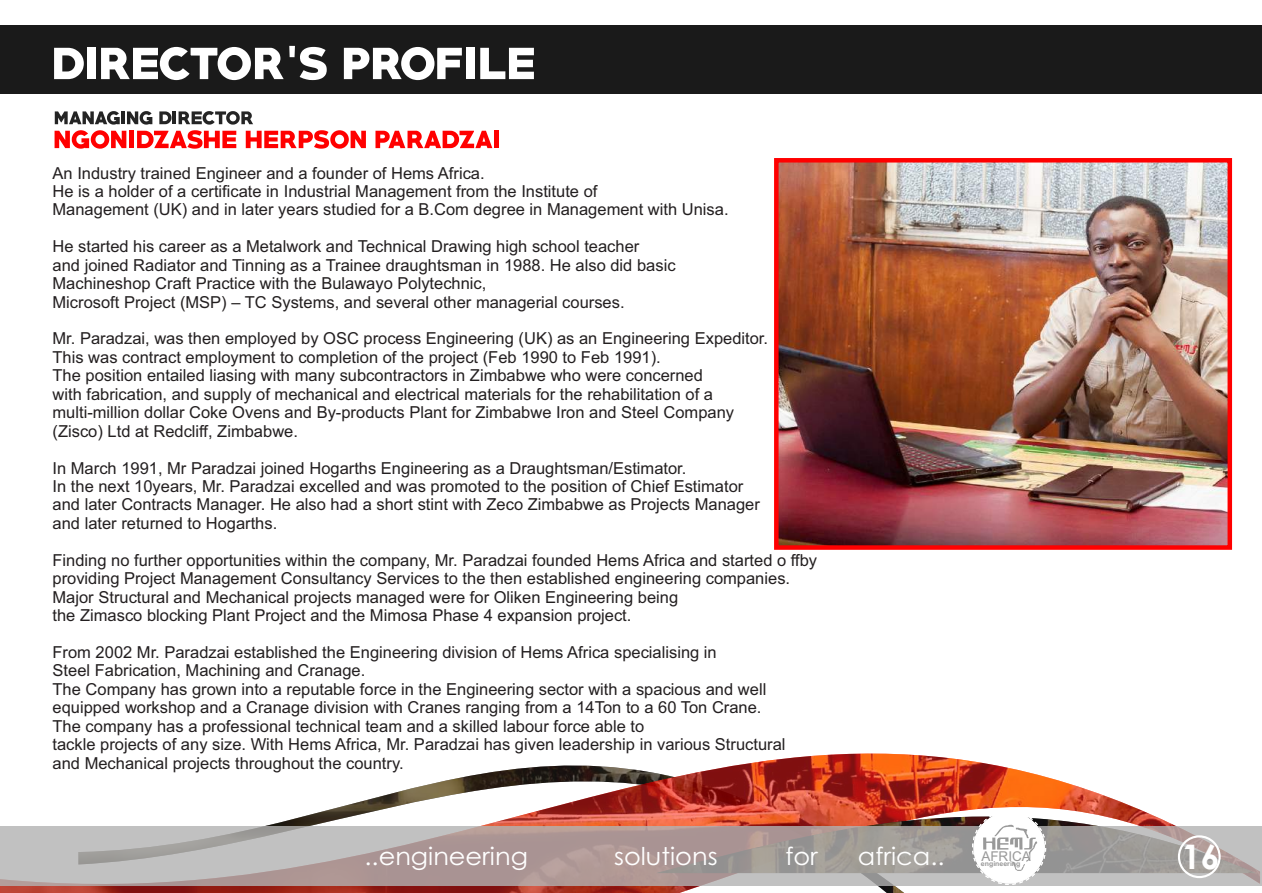
<style>
.page{position:relative;width:1262px;height:893px;background:#fff}
.page>*{position:absolute;margin:0;border:0;box-sizing:border-box;transform-origin:0 0}
.t1{font:700 33.75px "Century Gothic";color:#fff}
.t2{font:24.6px "Century Gothic";color:#fff;scale:1.04 1}
.t3{font:16.5px/18.5px "Arial";color:#231f20}
.t4{font:13.5px "Arial";color:#999}
.t5{font:700 6.9px "Arial";color:#999}
</style>
<div class="page">
<img style="left:0;top:753px;width:1046px;height:139px">
<img style="left:656px;top:777px;width:520px;height:49px">
<div style="left:0;top:826px;width:1262px;height:60px;background:#b3b3b3;opacity:.81"></div>
<div style="left:973px;top:812px;width:71px;height:71px;background:#fff;border:1px solid #fff;border-radius:50%"></div>
<svg style="left:983px;top:824px;width:54px;height:46px"></svg>
<svg style="left:1177px;top:835px;width:43px;height:43px;background:#b8b2b0"></svg>
<svg style="left:55px;top:111px;width:311px;height:38px"></svg>
<svg style="left:375px;top:131px;width:117px;height:17px"></svg>
<hr style="left:494px;top:131px;width:4px;height:17px;background:#f00">
<div style="left:0;top:26px;width:1262px;height:68px;background:#1a1a1a"></div>
<svg style="left:54px;top:48px;width:30px;height:31px"></svg>
<div style="left:87px;top:48px;width:8px;height:31px;background:#fff"></div>
<svg style="left:101px;top:47px;width:183px;height:33px"></svg>
<div style="left:289px;top:46px;width:6px;height:11px;background:#fff"></div>
<svg style="left:300px;top:47px;width:27px;height:33px"></svg>
<svg style="left:344px;top:47px;width:118px;height:33px"></svg>
<div style="left:466px;top:48px;width:8px;height:31px;background:#fff"></div>
<svg style="left:480px;top:48px;width:54px;height:31px"></svg>
<img style="left:779px;top:163px;width:448px;height:382px">
<div style="left:774px;top:158px;width:458px;height:392px;border:4px solid #f00"></div>
<p class="t3" style="left:53px;top:165px;width:677px">An Industry trained Engineer and a founder of Hems Africa.<br>He is a holder of a certificate in Industrial Management from the Institute of<br>Management (UK) and in later years studied for a B.Com degree in Management with Unisa.</p>
<p class="t3" style="left:53px;top:239px;width:624px">He started his career as a Metalwork and Technical Drawing high school teacher<br>and joined Radiator and Tinning as a Trainee draughtsman in 1988. He also did basic Machineshop Craft Practice with the Bulawayo Polytechnic,<br>Microsoft Project (MSP) – TC Systems, and several other managerial courses.</p>
<p class="t3" style="left:53px;top:331px;width:717px">Mr. Paradzai, was then employed by OSC process Engineering (UK) as an Engineering Expeditor.<br>This was contract employment to completion of the project (Feb 1990 to Feb 1991).<br>The position entailed liasing with many subcontractors in Zimbabwe who were concerned<br>with fabrication, and supply of mechanical and electrical materials for the rehabilitation of a multi-million dollar Coke Ovens and By-products Plant for Zimbabwe Iron and Steel Company (Zisco) Ltd at Redcliff, Zimbabwe.</p>
<p class="t3" style="left:53px;top:460px;width:709px">In March 1991, Mr Paradzai joined Hogarths Engineering as a Draughtsman/Estimator.<br>In the next 10years, Mr. Paradzai excelled and was promoted to the position of Chief Estimator and later Contracts Manager. He also had a short stint with Zeco Zimbabwe as Projects Manager and later returned to Hogarths.</p>
<p class="t3" style="left:53px;top:552px;width:766px">Finding no further opportunities within the company, Mr. Paradzai founded Hems Africa and started o ffby providing Project Management Consultancy Services to the then established engineering companies.<br>Major Structural and Mechanical projects managed were for Oliken Engineering being<br>the Zimasco blocking Plant Project and the Mimosa Phase 4 expansion project.</p>
<p class="t3" style="left:53px;top:644px;width:734px">From 2002 Mr. Paradzai established the Engineering division of Hems Africa specialising in<br>Steel Fabrication, Machining and Cranage.<br>The Company has grown into a reputable force in the Engineering sector with a spacious and well equipped workshop and a Cranage division with Cranes ranging from a 14Ton to a 60 Ton Crane.<br>The company has a professional technical team and a skilled labour force able to<br>tackle projects of any size. With Hems Africa, Mr. Paradzai has given leadership in various Structural and Mechanical projects throughout the country.</p>
<h2 class="t2" style="left:364px;top:846px;width:159px">..engineering</h2>
<h2 class="t2" style="left:614px;top:846px;width:101px">solutions</h2>
<h2 class="t2" style="left:785px;top:846px;width:33px">for</h2>
<h2 class="t2" style="left:858px;top:846px;width:85px">africa..</h2>
<p class="t4" style="left:981px;top:850px;width:51px">AFRICA</p>
<p class="t5" style="left:981px;top:860px;width:41px">engineering</p>
<h1 class="t1" style="left:1181px;top:843px;width:39px">16</h1>
</div>
